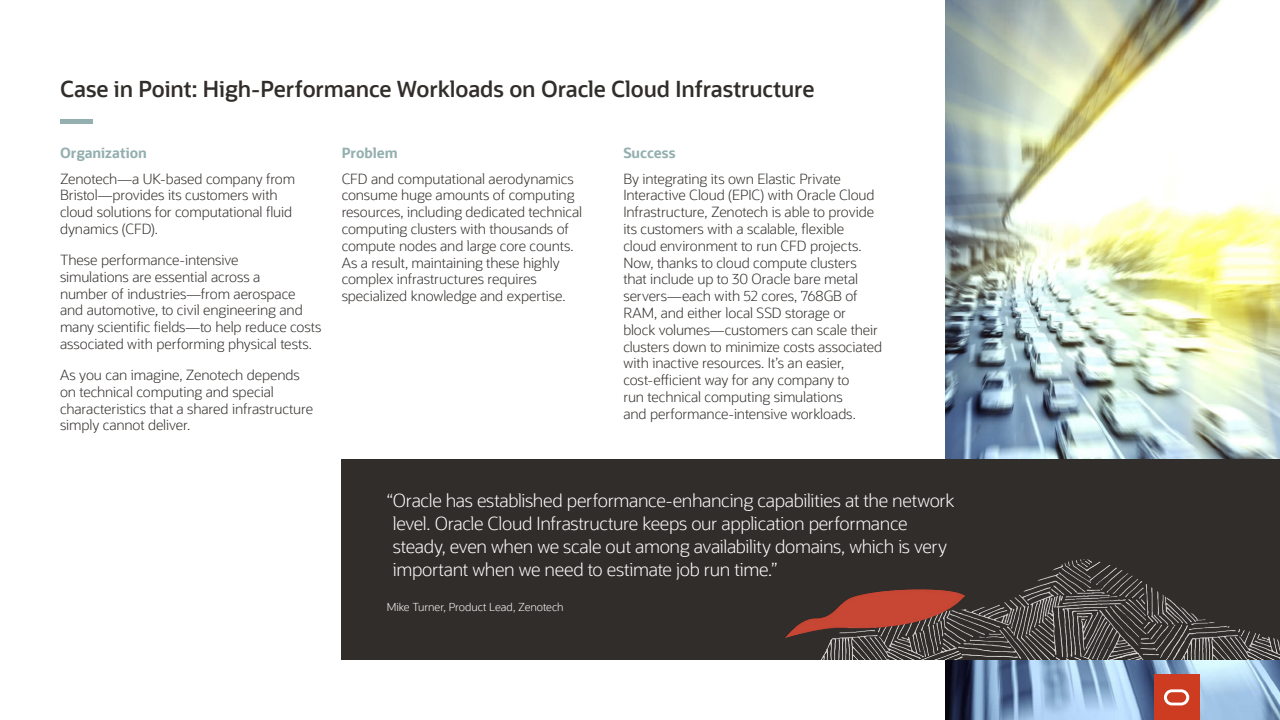
<style>
.page{position:relative;width:1280px;height:720px;background:#fff}
.page>*{position:absolute;margin:0;border:0;box-sizing:border-box;transform-origin:0 0}
.t1{font:600 22px "Oracle Sans";letter-spacing:-.005em;color:#312d2a}
.Body_Copy_16_23__Brk{font:300 18px/23px "Oracle Sans";letter-spacing:-.02em;color:#fff}
.Body{font:300 14px/16.8px "Oracle Sans";letter-spacing:-.01em;color:#312d2a}
.Body-2{font:700 14px "Oracle Sans";color:#94afaf}
.Body_Copy_16_23__Brk-2{font:300 11px "Oracle Sans";letter-spacing:-.005em;color:#fff}
</style>
<div class="page">
<img style="left:945px;top:0;width:335px;height:720px">
<div style="left:342px;top:460px;width:938px;height:200px;background:#312d2a"></div>
<div style="left:1154px;top:675px;width:45px;height:45px;background:#cd3b21"></div>
<svg style="left:1164px;top:689px;width:25px;height:16px"></svg>
<div style="left:60px;top:119px;width:32px;height:5px;background:#94afaf"></div>
<img style="left:821px;top:560px;width:459px;height:100px">
<img style="left:786px;top:590px;width:179px;height:47px">
<p class="t1" style="left:60px;top:75px;width:756px">Case in Point: High-Performance Workloads on Oracle Cloud Infrastructure</p>
<p class="Body-2" style="left:60px;top:144px;width:89px">Organization</p>
<p class="Body" style="left:60px;top:170px;width:237px">Zenotech—a UK-based company from<br>Bristol—provides its customers with cloud solutions for computational fluid dynamics (CFD).</p>
<p class="Body" style="left:60px;top:252px;width:263px">These performance-intensive<br>simulations are essential across a<br>number of industries—from aerospace and automotive, to civil engineering and many scientific fields—to help reduce costs associated with performing physical tests.</p>
<p class="Body" style="left:60px;top:367px;width:255px">As you can imagine, Zenotech depends on technical computing and special characteristics that a shared infrastructure simply cannot deliver.</p>
<p class="Body-2" style="left:342px;top:144px;width:58px">Problem</p>
<p class="Body" style="left:342px;top:170px;width:242px">CFD and computational aerodynamics consume huge amounts of computing resources, including dedicated technical computing clusters with thousands of compute nodes and large core counts.<br>As a result, maintaining these highly complex infrastructures requires specialized knowledge and expertise.</p>
<p class="Body-2" style="left:623px;top:144px;width:54px">Success</p>
<p class="Body" style="left:623px;top:170px;width:260px">By integrating its own Elastic Private Interactive Cloud (EPIC) with Oracle Cloud Infrastructure, Zenotech is able to provide its customers with a scalable, flexible<br>cloud environment to run CFD projects.<br>Now, thanks to cloud compute clusters that include up to 30 Oracle bare metal servers—each with 52 cores, 768GB of RAM, and either local SSD storage or<br>block volumes—customers can scale their clusters down to minimize costs associated with inactive resources. It’s an easier, cost-efficient way for any company to<br>run technical computing simulations<br>and performance-intensive workloads.</p>
<p class="Body_Copy_16_23__Brk" style="left:393px;top:490px;width:563px;text-indent:-6px">“Oracle has established performance-enhancing capabilities at the network level. Oracle Cloud Infrastructure keeps our application performance steady, even when we scale out among availability domains, which is very important when we need to estimate job run time.”</p>
<p class="Body_Copy_16_23__Brk-2" style="left:387px;top:601px;width:178px">Mike Turner, Product Lead, Zenotech</p>
</div>
